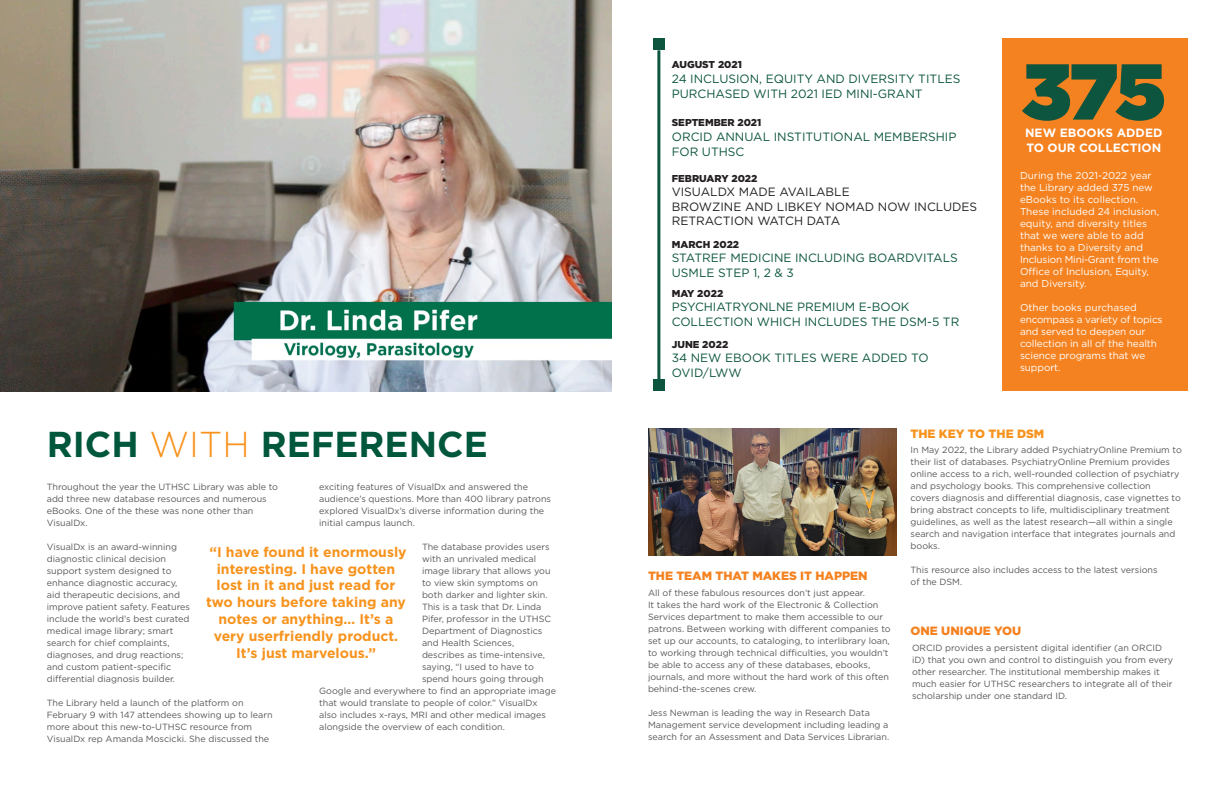
<style>
.page{position:relative;width:1224px;height:792px;background:#fff}
.page>*{position:absolute;margin:0;border:0;box-sizing:border-box;transform-origin:0 0}
.t1{font:900 79px "Gotham";color:#0d553f}
.t2{font:700 36px "Gotham";color:#01573c}
.t3{font:700 14px/16.8px "Gotham";color:#f7931d;text-align:center}
.t4{font:12px/14.4px "Gotham";color:#0d553f}
.t5{font:12px/14.4px "Gotham";color:#231f20}
.t6{font:900 12px "Gotham";color:#f58220}
.t7{font:700 12px/14.4px "Gotham";color:#fff}
.t8{font:900 12px "Gotham";color:#f7931d}
.t9{font:10px/12px "Gotham";color:#fff}
.t10{font:900 10px "Gotham";color:#231f20}
.t11{font:9px/12px "Gotham";color:#57585a}
.s1{font-weight:300;color:#f7931d}
</style>
<div class="page">
<img style="left:0;top:0;width:612px;height:391px">
<div style="left:1002px;top:38px;width:186px;height:353px;background:#f58220"></div>
<div style="left:653px;top:379px;width:12px;height:12px;background:#0d553f"></div>
<div style="left:653px;top:38px;width:12px;height:12px;background:#0d553f"></div>
<hr style="left:657px;top:50px;width:3px;height:335px;background:#0d553f">
<img style="left:648px;top:428px;width:248px;height:128px">
<p class="t2" style="left:47px;top:420px;width:443px">RICH <span class="s1">WITH</span> REFERENCE</p>
<p class="t11" style="left:319px;top:481px;width:233px">exciting features of VisualDx and answered the audience’s questions. More than 400 library patrons explored VisualDx’s diverse information during the initial campus launch.</p>
<p class="t11" style="left:422px;top:541px;width:129px">The database provides users</p>
<p class="t11" style="left:422px;top:553px;width:116px">with an unrivaled medical</p>
<p class="t11" style="left:422px;top:565px;width:130px">image library that allows you</p>
<p class="t11" style="left:422px;top:577px;width:118px">to view skin symptoms on</p>
<p class="t11" style="left:422px;top:589px;width:127px">both darker and lighter skin.</p>
<p class="t11" style="left:422px;top:601px;width:121px">This is a task that Dr. Linda</p>
<p class="t11" style="left:422px;top:613px;width:131px">Pifer, professor in the UTHSC</p>
<p class="t11" style="left:422px;top:625px;width:122px">Department of Diagnostics</p>
<p class="t11" style="left:422px;top:637px;width:94px">and Health Sciences,</p>
<p class="t11" style="left:422px;top:649px;width:124px">describes as time-intensive,</p>
<p class="t11" style="left:422px;top:661px;width:113px">saying, “I used to have to</p>
<p class="t11" style="left:422px;top:673px;width:123px">spend hours going through</p>
<p class="t11" style="left:319px;top:685px;width:238px">Google and everywhere to find an appropriate image</p>
<p class="t11" style="left:319px;top:697px;width:220px">that would translate to people of color.” VisualDx</p>
<p class="t11" style="left:319px;top:709px;width:228px">also includes x-rays, MRI and other medical images</p>
<p class="t11" style="left:319px;top:721px;width:187px">alongside the overview of each condition.</p>
<p class="t11" style="left:47px;top:481px;width:233px">Throughout the year the UTHSC Library was able to add three new database resources and numerous eBooks. One of the these was none other than VisualDx.</p>
<p class="t11" style="left:47px;top:541px;width:145px">VisualDx is an award-winning diagnostic clinical decision support system designed to enhance diagnostic accuracy, aid therapeutic decisions, and improve patient safety. Features include the world’s best curated medical image library; smart search for chief complaints, diagnoses, and drug reactions; and custom patient-specific differential diagnosis builder.</p>
<p class="t11" style="left:47px;top:697px;width:227px">The Library held a launch of the platform on February 9 with 147 attendees showing up to learn more about this new-to-UTHSC resource from VisualDx rep Amanda Moscicki. She discussed the</p>
<p class="t3" style="left:206px;top:543px;width:202px">“I have found it enormously interesting. I have gotten lost in it and just read for two hours before taking any notes or anything… It’s a very userfriendly product.<br>It’s just marvelous.”</p>
<p class="t10" style="left:672px;top:58px;width:72px">AUGUST 2021</p>
<p class="t4" style="left:672px;top:72px;width:290px">24 INCLUSION, EQUITY AND DIVERSITY TITLES<br>PURCHASED WITH 2021 IED MINI-GRANT</p>
<p class="t4" style="left:672px;top:129px;width:286px">ORCID ANNUAL INSTITUTIONAL MEMBERSHIP<br>FOR UTHSC</p>
<p class="t5" style="left:672px;top:185px;width:179px">VISUALDX MADE AVAILABLE</p>
<p class="t5" style="left:672px;top:199px;width:307px">BROWZINE AND LIBKEY NOMAD NOW INCLUDES<br>RETRACTION WATCH DATA</p>
<p class="t4" style="left:672px;top:251px;width:287px">STATREF MEDICINE INCLUDING BOARDVITALS<br>USMLE STEP 1, 2 &amp; 3</p>
<p class="t10" style="left:672px;top:116px;width:91px">SEPTEMBER 2021</p>
<p class="t10" style="left:672px;top:171px;width:87px">FEBRUARY 2022</p>
<p class="t10" style="left:672px;top:237px;width:69px">MARCH 2022</p>
<p class="t10" style="left:672px;top:287px;width:53px">MAY 2022</p>
<p class="t4" style="left:672px;top:299px;width:289px">PSYCHIATRYONLNE PREMIUM E-BOOK<br>COLLECTION WHICH INCLUDES THE DSM-5 TR</p>
<p class="t4" style="left:672px;top:350px;width:258px">34 NEW EBOOK TITLES WERE ADDED TO<br>OVID/LWW</p>
<p class="t10" style="left:672px;top:337px;width:58px">JUNE 2022</p>
<p class="t1" style="left:1022px;top:35px;width:145px">375</p>
<p class="t7" style="left:1025px;top:126px;width:139px">NEW EBOOKS ADDED<br>TO OUR COLLECTION</p>
<p class="t9" style="left:1020px;top:170px;width:141px">During the 2021-2022 year the Library added 375 new eBooks to its collection.<br>These included 24 inclusion, equity, and diversity titles that we were able to add thanks to a Diversity and<br>Inclusion Mini-Grant from the<br>Office of Inclusion, Equity, and Diversity.</p>
<p class="t9" style="left:1020px;top:302px;width:144px">Other books purchased encompass a variety of topics and served to deepen our collection in all of the health science programs that we support.</p>
<p class="t6" style="left:648px;top:568px;width:221px">THE TEAM THAT MAKES IT HAPPEN</p>
<p class="t11" style="left:648px;top:587px;width:244px">All of these fabulous resources don’t just appear.<br>It takes the hard work of the Electronic &amp; Collection Services department to make them accessible to our patrons. Between working with different companies to set up our accounts, to cataloging, to interlibrary loan, to working through technical difficulties, you wouldn’t be able to access any of these databases, ebooks, journals, and more without the hard work of this often behind-the-scenes crew.</p>
<p class="t11" style="left:648px;top:707px;width:243px">Jess Newman is leading the way in Research Data<br>Management service development including leading a search for an Assessment and Data Services Librarian.</p>
<p class="t8" style="left:911px;top:425px;width:135px">THE KEY TO THE DSM</p>
<p class="t11" style="left:911px;top:444px;width:273px">In May 2022, the Library added PsychiatryOnline Premium to their list of databases. PsychiatryOnline Premium provides online access to a rich, well-rounded collection of psychiatry and psychology books. This comprehensive collection covers diagnosis and differential diagnosis, case vignettes to bring abstract concepts to life, multidisciplinary treatment guidelines, as well as the latest research—all within a single search and navigation interface that integrates journals and books.</p>
<p class="t11" style="left:911px;top:564px;width:249px">This resource also includes access to the latest versions of the DSM.</p>
<p class="t6" style="left:911px;top:622px;width:112px">ONE UNIQUE YOU</p>
<p class="t11" style="left:912px;top:641px;width:263px">ORCID provides a persistent digital identifier (an ORCID iD) that you own and control to distinguish you from every other researcher. The institutional membership makes it much easier for UTHSC researchers to integrate all of their scholarship under one standard ID.</p>
</div>
